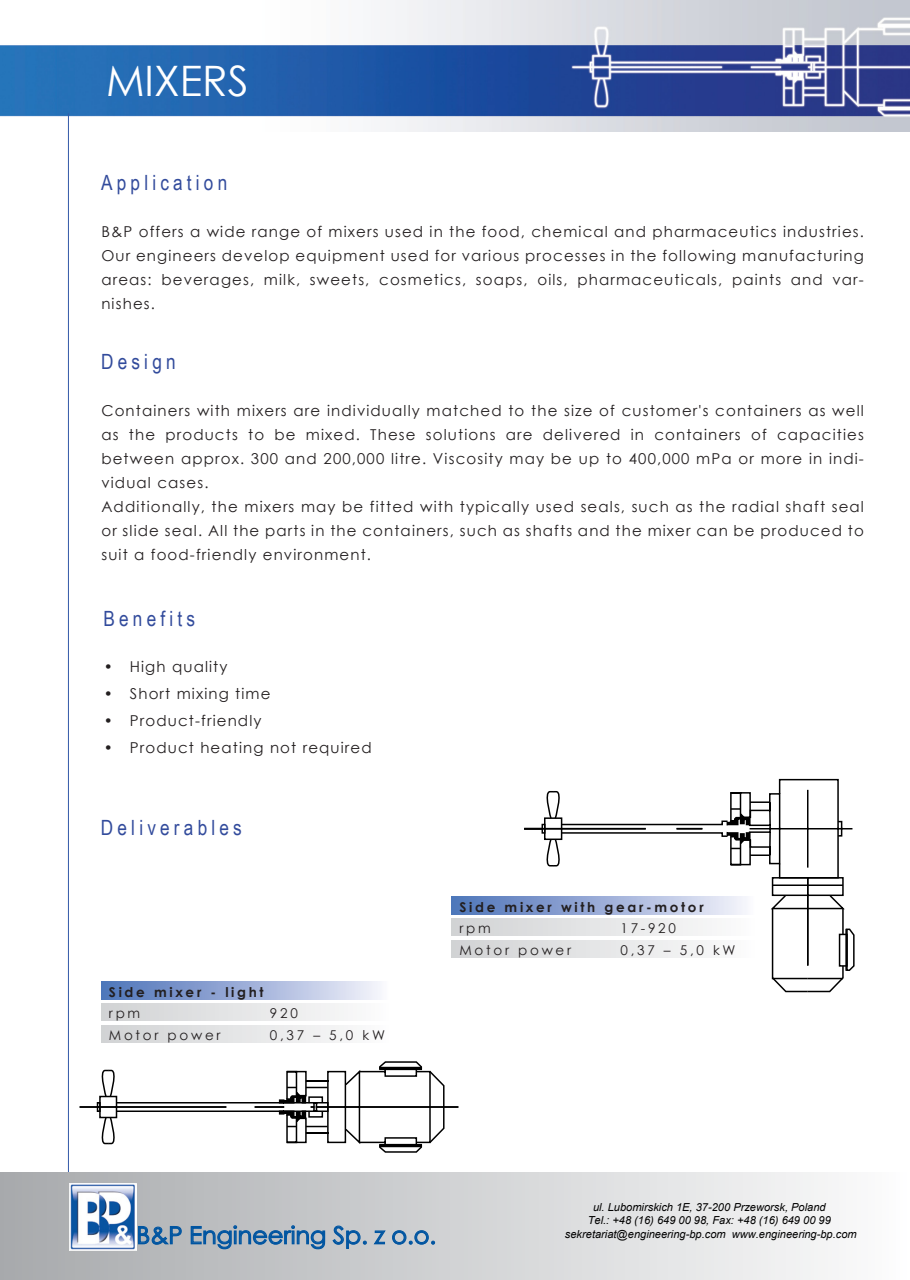
<style>
.page{position:relative;width:910px;height:1280px;background:#fff}
.page>*{position:absolute;margin:0;border:0;box-sizing:border-box;transform-origin:0 0}
.t1{font:42px "Century Gothic";color:#fff}
.t2{font:24px "Century Gothic";color:#0054a0}
.t3{font:21px "Arial Narrow";letter-spacing:.2em;color:#324b9c}
.t4{font:15px/24px "Century Gothic";letter-spacing:.075em;color:#231f20;text-align:justify}
.t5{font:13.5px/21.8px "Century Gothic";letter-spacing:.2em;color:#231f20}
.t6{font:700 13.5px "Century Gothic";letter-spacing:.2em;color:#231f20}
.t7{font:italic 11.1px/13.4px "Arial";color:#010101;text-align:center}
</style>
<div class="page">
<img style="left:0;top:0;width:910px;height:132px">
<svg style="left:80px;top:1061px;width:365px;height:92px"></svg>
<hr style="left:430px;top:1106px;width:28px;height:2px;background:#000">
<div style="left:379px;top:1145px;width:43px;height:2px;border:2px solid #000"></div>
<div style="left:308px;top:1110px;width:15px;height:8px;border:2px solid #000"></div>
<svg style="left:524px;top:778px;width:331px;height:215px"></svg>
<hr style="left:842px;top:908px;width:2px;height:26px;background:#000">
<hr style="left:845px;top:929px;width:2px;height:42px;background:#000">
<div style="left:101px;top:981px;width:289px;height:18px;background:linear-gradient(to right,#4a70b8,#f6f4fc)"></div>
<div style="left:101px;top:1004px;width:289px;height:17px;background:linear-gradient(to right,#d1d2d4,#fcfcfc)"></div>
<div style="left:101px;top:1025px;width:289px;height:18px;background:linear-gradient(to right,#d1d2d4,#fcfcfc)"></div>
<div style="left:452px;top:896px;width:304px;height:18px;background:linear-gradient(to right,#4a70b8,#f6f4fb)"></div>
<div style="left:452px;top:918px;width:304px;height:18px;background:linear-gradient(to right,#d1d2d4,#fcfcfc)"></div>
<div style="left:452px;top:940px;width:304px;height:17px;background:linear-gradient(to right,#d1d2d4,#fcfcfc)"></div>
<hr style="left:68px;top:114px;width:1px;height:1078px;background:#355ba9">
<div style="left:0;top:1173px;width:910px;height:107px;background:linear-gradient(to right,#a8abad,#fcfcfc)"></div>
<svg style="left:137px;top:1225px;width:45px;height:20px"></svg>
<svg style="left:190px;top:1224px;width:136px;height:26px;background:#8ca4b9"></svg>
<svg style="left:332px;top:1225px;width:104px;height:24px;background:#a5b6c6"></svg>
<img style="left:69px;top:1184px;width:67px;height:66px">
<h1 class="t1" style="left:106px;top:51px;width:144px">MIXERS</h1>
<h3 class="t3" style="left:101px;top:167px;width:128px">Application</h3>
<p class="t4" style="left:101px;top:219px;width:764px">B&amp;P offers a wide range of mixers used in the food, chemical and pharmaceutics industries.<br>Our engineers develop equipment used for various processes in the following manufacturing areas: beverages, milk, sweets, cosmetics, soaps, oils, pharmaceuticals, paints and var&shy;nishes.</p>
<h3 class="t3" style="left:101px;top:346px;width:76px">Design</h3>
<p class="t4" style="left:101px;top:398px;width:764px;text-align:left">Containers with mixers are individually matched to the size of customer's containers as well as the products to be mixed. These solutions are delivered in containers of capacities between approx. 300 and 200,000 litre. Viscosity may be up to 400,000 mPa or more in indi&shy;vidual cases.<br>Additionally, the mixers may be fitted with typically used seals, such as the radial shaft seal or slide seal. All the parts in the containers, such as shafts and the mixer can be produced to suit a food-friendly environment.</p>
<h3 class="t3" style="left:103px;top:603px;width:93px">Benefits</h3>
<p class="t4" style="left:104px;top:654px;width:125px">• High quality</p>
<p class="t4" style="left:104px;top:681px;width:168px">• Short mixing time</p>
<p class="t4" style="left:104px;top:708px;width:159px">• Product-friendly</p>
<p class="t4" style="left:104px;top:735px;width:269px">• Product heating not required</p>
<h3 class="t3" style="left:101px;top:812px;width:142px">Deliverables</h3>
<p class="t6" style="left:109px;top:982px;width:156px">Side mixer - light</p>
<p class="t5" style="left:109px;top:1024px;width:113px">Motor power</p>
<p class="t5" style="left:270px;top:1002px;width:116px">920<br>0,37 – 5,0 kW</p>
<p class="t5" style="left:109px;top:1002px;width:33px">rpm</p>
<p class="t6" style="left:460px;top:897px;width:246px">Side mixer with gear-motor</p>
<p class="t5" style="left:460px;top:939px;width:113px">Motor power</p>
<p class="t5" style="left:621px;top:917px;width:116px">17-920<br>0,37 – 5,0 kW</p>
<p class="t5" style="left:460px;top:917px;width:33px">rpm</p>
<h2 class="t2" style="left:136px;top:1218px;width:301px">B&amp;P Engineering Sp. z o.o.</h2>
<p class="t7" style="left:565px;top:1201px;width:293px">ul. Lubomirskich 1E, 37-200 Przeworsk, Poland<br>Tel.: +48 (16) 649 00 98, Fax: +48 (16) 649 00 99 sekretariat@engineering-bp.com www.engineering-bp.com</p>
</div>
